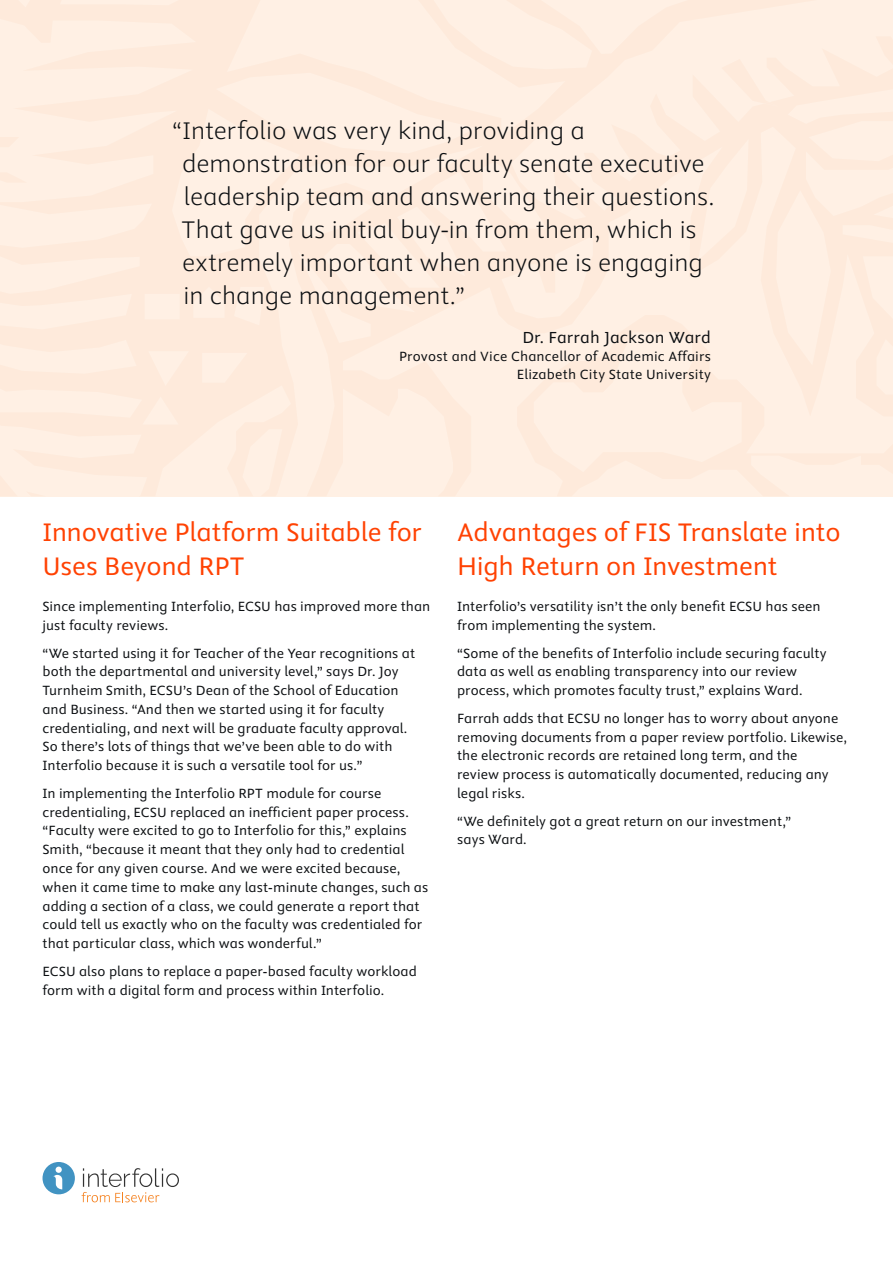
<style>
.page{position:relative;width:893px;height:1263px;background:#fff}
.page>*{position:absolute;margin:0;border:0;box-sizing:border-box;transform-origin:0 0}
.t1{font:28.5px/34.2px "Elsevier Sans";letter-spacing:-.01em;color:#ff4203}
.t2{font:300 27px/33px "Elsevier Sans";letter-spacing:-.015em;color:#0c0f12}
.t3{font:18px "Elsevier Sans";color:#0c0f12}
.t4{font:15px/18.8px "Elsevier Sans";color:#0c0f12}
</style>
<div class="page">
<div style="left:43px;top:1162px;width:32px;height:32px;background:#4193c2;border-radius:50%"></div>
<svg style="left:53px;top:1175px;width:9px;height:14px"></svg>
<div style="left:56px;top:1166px;width:6px;height:7px;background:#fff;border-radius:50%"></div>
<svg style="left:82px;top:1168px;width:97px;height:34px"></svg>
<svg style="left:0;top:0;width:893px;height:496px;background:#feede0"></svg>
<svg style="left:0;top:172px;width:27px;height:11px"></svg>
<svg style="left:0;top:137px;width:19px;height:10px"></svg>
<svg style="left:721px;top:59px;width:57px;height:48px;background:#feede0"></svg>
<p class="t2" style="left:182px;top:115px;width:535px;text-indent:-10px">“Interfolio was very kind, providing a demonstration for our faculty senate executive leadership team and answering their questions.<br>That gave us initial buy-in from them, which is extremely important when anyone is engaging in change management.”</p>
<p class="t3" style="left:522px;top:328px;width:190px">Dr. Farrah Jackson Ward</p>
<p class="t4" style="left:399px;top:348px;width:314px;line-height:18px;text-align:right">Provost and Vice Chancellor of Academic Affairs<br>Elizabeth City State University</p>
<h1 class="t1" style="left:43px;top:516px;width:381px">Innovative Platform Suitable for<br>Uses Beyond RPT</h1>
<p class="t4" style="left:43px;top:598px;width:389px">Since implementing Interfolio, ECSU has improved more than just faculty reviews.</p>
<p class="t4" style="left:43px;top:644px;width:374px">“We started using it for Teacher of the Year recognitions at both the departmental and university level,” says Dr. Joy Turnheim Smith, ECSU’s Dean of the School of Education and Business. “And then we started using it for faculty credentialing, and next will be graduate faculty approval.<br>So there’s lots of things that we’ve been able to do with Interfolio because it is such a versatile tool for us.”</p>
<p class="t4" style="left:43px;top:784px;width:387px">In implementing the Interfolio RPT module for course credentialing, ECSU replaced an inefficient paper process. “Faculty were excited to go to Interfolio for this,” explains Smith, “because it meant that they only had to credential once for any given course. And we were excited because, when it came time to make any last-minute changes, such as adding a section of a class, we could generate a report that could tell us exactly who on the faculty was credentialed for that particular class, which was wonderful.”</p>
<p class="t4" style="left:43px;top:962px;width:376px">ECSU also plans to replace a paper-based faculty workload form with a digital form and process within Interfolio.</p>
<h1 class="t1" style="left:457px;top:516px;width:385px">Advantages of FIS Translate into<br>High Return on Investment</h1>
<p class="t4" style="left:457px;top:598px;width:365px">Interfolio’s versatility isn’t the only benefit ECSU has seen from implementing the system.</p>
<p class="t4" style="left:457px;top:644px;width:371px">“Some of the benefits of Interfolio include securing faculty data as well as enabling transparency into our review process, which promotes faculty trust,” explains Ward.</p>
<p class="t4" style="left:457px;top:709px;width:391px">Farrah adds that ECSU no longer has to worry about anyone removing documents from a paper review portfolio. Likewise, the electronic records are retained long term, and the<br>review process is automatically documented, reducing any legal risks.</p>
<p class="t4" style="left:457px;top:812px;width:336px">“We definitely got a great return on our investment,” says Ward.</p>
</div>
